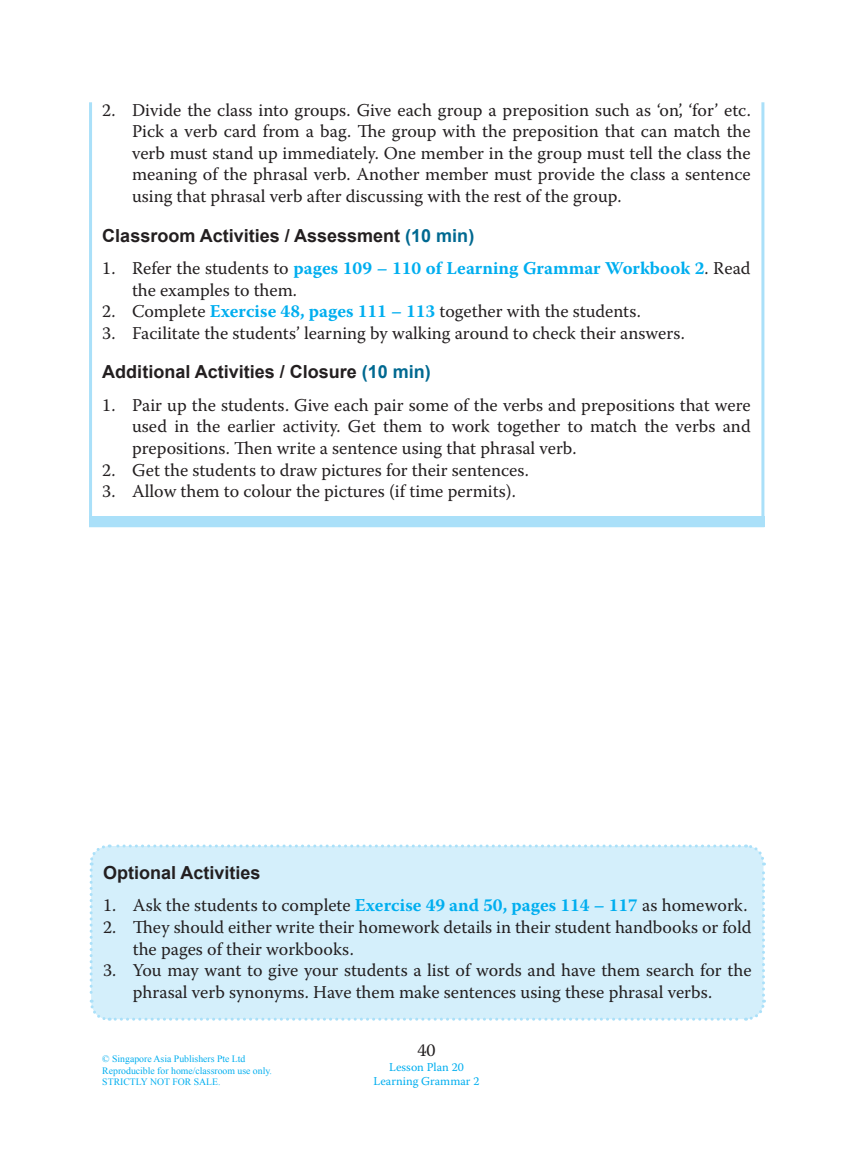
<style>
.page{position:relative;width:853px;height:1150px;background:#fff}
.page>*{position:absolute;margin:0;border:0;box-sizing:border-box;transform-origin:0 0}
._1{font:18px/21.6px "Warnock Pro";color:#231f20}
.little_title{font:700 18px "Arial";color:#231f20}
.t1{font:12px "Warnock Pro";color:#00aeef}
.t2{font:9.75px/11.7px "Times New Roman";color:#00aeef}
.s1{color:#006991}
.s2{font-weight:700;color:#00aeef}
</style>
<div class="page">
<svg style="left:89px;top:102px;width:676px;height:426px"></svg>
<div style="left:89px;top:516px;width:675px;height:11px;background:#aae0f9"></div>
<div style="left:89px;top:844px;width:677px;height:177px;background:#d4effb"></div>
<svg style="left:359px;top:362px;width:74px;height:24px"></svg>
<p class="_1" style="left:132px;top:98px;width:620px;text-align:justify;text-indent:-30px">2. Divide the class into groups. Give each group a preposition such as ‘on’, ‘for’ etc.<br>Pick a verb card from a bag. The group with the preposition that can match the verb must stand up immediately. One member in the group must tell the class the meaning of the phrasal verb. Another member must provide the class a sentence using that phrasal verb after discussing with the rest of the group.</p>
<p class="little_title" style="left:102px;top:223px;width:373px">Classroom Activities / Assessment <span class="s1">(10 min)</span></p>
<p class="_1" style="left:132px;top:257px;width:620px;text-indent:-30px">1. Refer the students to <span class="s2">pages 109 – 110 of Learning Grammar Workbook 2</span>. Read the examples to them.</p>
<p class="_1" style="left:102px;top:300px;width:540px">2. Complete <span class="s2">Exercise 48, pages 111 – 113</span> together with the students.</p>
<p class="_1" style="left:102px;top:322px;width:584px">3. Facilitate the students’ learning by walking around to check their answers.</p>
<p class="little_title" style="left:102px;top:360px;width:330px">Additional Activities / Closure <span class="s1">(10 min)</span></p>
<p class="_1" style="left:132px;top:394px;width:620px;text-align:justify;text-indent:-30px">1. Pair up the students. Give each pair some of the verbs and prepositions that were used in the earlier activity. Get them to work together to match the verbs and prepositions. Then write a sentence using that phrasal verb.</p>
<p class="_1" style="left:102px;top:458px;width:428px">2. Get the students to draw pictures for their sentences.</p>
<p class="_1" style="left:102px;top:480px;width:415px">3. Allow them to colour the pictures (if time permits).</p>
<p class="little_title" style="left:103px;top:860px;width:159px">Optional Activities</p>
<p class="_1" style="left:103px;top:894px;width:646px">1. Ask the students to complete <span class="s2">Exercise 49 and 50, pages 114 – 117</span> as homework.</p>
<p class="_1" style="left:133px;top:916px;width:620px;text-indent:-30px">2. They should either write their homework details in their student handbooks or fold the pages of their workbooks.</p>
<p class="_1" style="left:103px;top:959px;width:650px;text-align:center">3. You may want to give your students a list of words and have them search for the phrasal verb synonyms. Have them make sentences using these phrasal verbs.</p>
<p class="t2" style="left:102px;top:1052px;width:171px">© Singapore Asia Publishers Pte Ltd<br>Reproducible for home/classroom use only.<br>STRICTLY NOT FOR SALE.</p>
<p class="_1" style="left:417px;top:1039px;width:20px">40</p>
<p class="t1" style="left:389px;top:1059px;width:76px">Lesson Plan 20</p>
<p class="t1" style="left:373px;top:1074px;width:107px">Learning Grammar 2</p>
</div>
